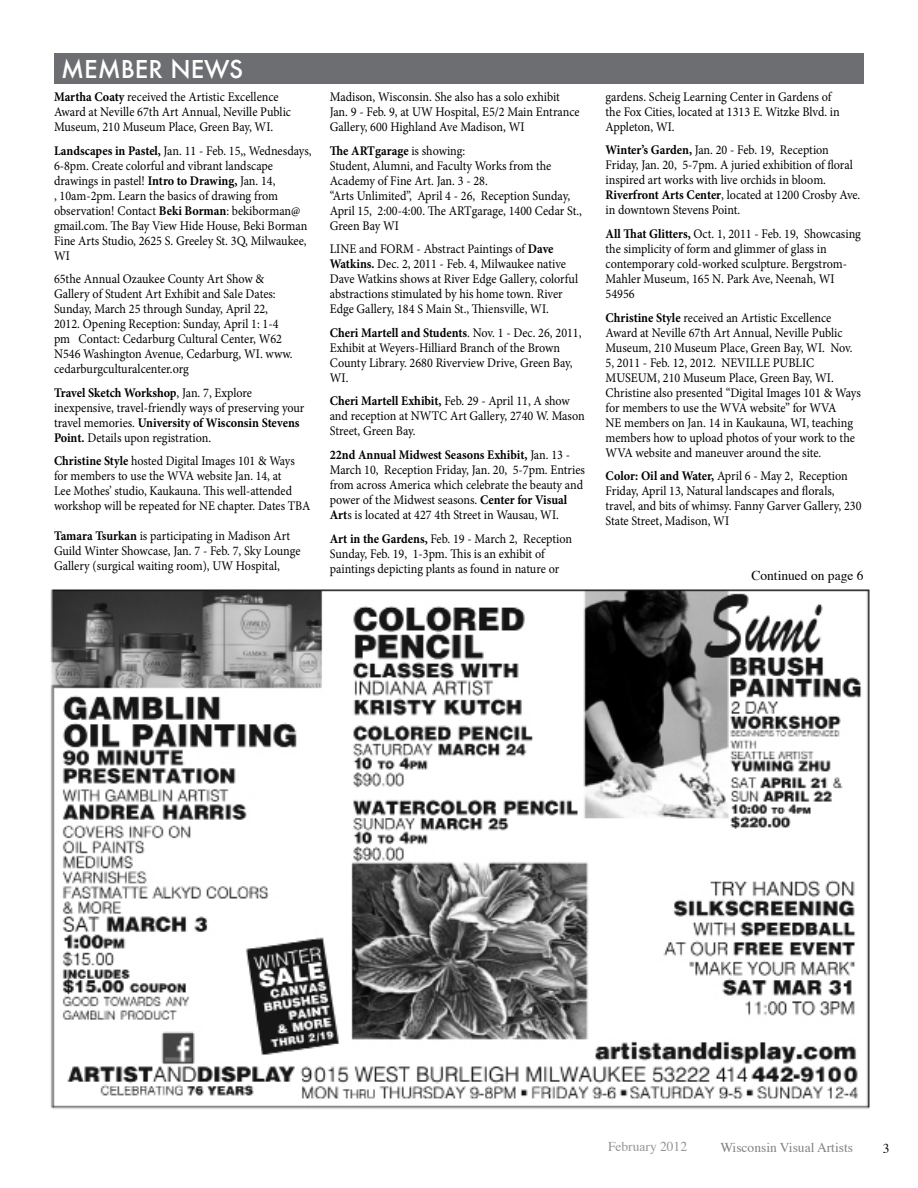
<style>
.page{position:relative;width:918px;height:1188px;background:#fff}
.page>*{position:absolute;margin:0;border:0;box-sizing:border-box;transform-origin:0 0}
.t1{font:500 24px "Futura";color:#fff}
.t2{font:13.5px "Times";color:#808285}
.t3{font:13.5px "Times";color:#000}
.t4{font:13.5px "Times";color:#939598}
.t5{font:13.2px/15px "Minion Pro";color:#000;scale:.92 1}
.t6{font:13.2px/15px "Minion Pro";color:#000;scale:.91 1}
.s1{font-weight:700}
</style>
<div class="page">
<div style="left:54px;top:53px;width:809px;height:31px;background:#6d6e71"></div>
<img style="left:50px;top:589px;width:820px;height:520px">
<h1 class="t1" style="left:61px;top:52px;width:184px">Member news</h1>
<p class="t5" style="left:54px;top:89px;width:259px"><span class="s1">Martha Coaty</span> received the Artistic Excellence<br>Award at Neville 67th Art Annual, Neville Public<br>Museum, 210 Museum Place, Green Bay, WI.</p>
<p class="t5" style="left:54px;top:143px;width:282px"><span class="s1">Landscapes in Pastel,</span> Jan. 11 - Feb. 15,, Wednesdays, 6-8pm. Create colorful and vibrant landscape drawings in pastel! <span class="s1">Intro to Drawing,</span> Jan. 14,<br>, 10am-2pm. Learn the basics of drawing from observation! Contact <span class="s1">Beki Borman</span>: bekiborman@ gmail.com. The Bay View Hide House, Beki Borman Fine Arts Studio, 2625 S. Greeley St. 3Q, Milwaukee, WI</p>
<p class="t5" style="left:54px;top:272px;width:261px">65the Annual Ozaukee County Art Show &amp; Gallery of Student Art Exhibit and Sale Dates:<br>Sunday, March 25 through Sunday, April 22, 2012. Opening Reception: Sunday, April 1: 1-4 pm Contact: Cedarburg Cultural Center, W62<br>N546 Washington Avenue, Cedarburg, WI. www. cedarburgculturalcenter.org</p>
<p class="t5" style="left:54px;top:385px;width:274px"><span class="s1">Travel Sketch Workshop</span>, Jan. 7, Explore inexpensive, travel-friendly ways of preserving your travel memories. <span class="s1">University of Wisconsin Stevens Point.</span> Details upon registration.</p>
<p class="t6" style="left:54px;top:454px;width:283px"><span class="s1">Christine Style</span> hosted Digital Images 101 &amp; Ways for members to use the WVA website Jan. 14, at<br>Lee Mothes’ studio, Kaukauna. This well-attended workshop will be repeated for NE chapter. Dates TBA</p>
<p class="t5" style="left:54px;top:529px;width:269px"><span class="s1">Tamara Tsurkan</span> is participating in Madison Art<br>Guild Winter Showcase, Jan. 7 - Feb. 7, Sky Lounge<br>Gallery (surgical waiting room), UW Hospital,</p>
<p class="t5" style="left:330px;top:89px;width:273px">Madison, Wisconsin. She also has a solo exhibit<br>Jan. 9 - Feb. 9, at UW Hospital, E5/2 Main Entrance<br>Gallery, 600 Highland Ave Madison, WI</p>
<p class="t5" style="left:330px;top:143px;width:276px"><span class="s1">The ARTgarage</span> is showing:<br>Student, Alumni, and Faculty Works from the Academy of Fine Art. Jan. 3 - 28.<br>“Arts Unlimited”, April 4 - 26, Reception Sunday, April 15, 2:00-4:00. The ARTgarage, 1400 Cedar St., Green Bay WI</p>
<p class="t5" style="left:330px;top:242px;width:271px">LINE and FORM - Abstract Paintings of <span class="s1">Dave Watkins.</span> Dec. 2, 2011 - Feb. 4, Milwaukee native Dave Watkins shows at River Edge Gallery, colorful abstractions stimulated by his home town. River Edge Gallery, 184 S Main St., Thiensville, WI.</p>
<p class="t5" style="left:330px;top:325px;width:275px"><span class="s1">Cheri Martell and Students</span>. Nov. 1 - Dec. 26, 2011, Exhibit at Weyers-Hilliard Branch of the Brown County Library. 2680 Riverview Drive, Green Bay, WI.</p>
<p class="t5" style="left:330px;top:394px;width:279px"><span class="s1">Cheri Martell Exhibit,</span> Feb. 29 - April 11, A show and reception at NWTC Art Gallery, 2740 W. Mason<br>Street, Green Bay.</p>
<p class="t5" style="left:330px;top:447px;width:279px"><span class="s1">22nd Annual Midwest Seasons Exhibit,</span> Jan. 13 - March 10, Reception Friday, Jan. 20, 5-7pm. Entries from across America which celebrate the beauty and power of the Midwest seasons. <span class="s1">Center for Visual Art</span>s is located at 427 4th Street in Wausau, WI.</p>
<p class="t5" style="left:330px;top:531px;width:265px"><span class="s1">Art in the Gardens,</span> Feb. 19 - March 2, Reception<br>Sunday, Feb. 19, 1-3pm. This is an exhibit of paintings depicting plants as found in nature or</p>
<p class="t5" style="left:606px;top:89px;width:256px">gardens. Scheig Learning Center in Gardens of the Fox Cities, located at 1313 E. Witzke Blvd. in<br>Appleton, WI.</p>
<p class="t5" style="left:606px;top:143px;width:278px"><span class="s1">Winter’s Garden,</span> Jan. 20 - Feb. 19, Reception Friday, Jan. 20, 5-7pm. A juried exhibition of floral inspired art works with live orchids in bloom.<br><span class="s1">Riverfront Arts Center</span>, located at 1200 Crosby Ave. in downtown Stevens Point.</p>
<p class="t5" style="left:606px;top:226px;width:279px"><span class="s1">All That Glitters,</span> Oct. 1, 2011 - Feb. 19, Showcasing the simplicity of form and glimmer of glass in contemporary cold-worked sculpture. Bergstrom-Mahler Museum, 165 N. Park Ave, Neenah, WI 54956</p>
<p class="t5" style="left:606px;top:310px;width:279px"><span class="s1">Christine Style</span> received an Artistic Excellence Award at Neville 67th Art Annual, Neville Public Museum, 210 Museum Place, Green Bay, WI. Nov.<br>5, 2011 - Feb. 12, 2012. NEVILLE PUBLIC MUSEUM, 210 Museum Place, Green Bay, WI.<br>Christine also presented “Digital Images 101 &amp; Ways for members to use the WVA website” for WVA<br>NE members on Jan. 14 in Kaukauna, WI, teaching members how to upload photos of your work to the WVA website and maneuver around the site.</p>
<p class="t5" style="left:606px;top:469px;width:280px"><span class="s1">Color: Oil and Water,</span> April 6 - May 2, Reception Friday, April 13, Natural landscapes and florals, travel, and bits of whimsy. Fanny Garver Gallery, 230<br>State Street, Madison, WI</p>
<p class="t3" style="left:751px;top:562px;width:114px">Continued on page 6</p>
<p class="t4" style="left:608px;top:1134px;width:81px">February 2012</p>
<p class="t2" style="left:639px;top:1135px;width:56px">May 2011</p>
<p class="t2" style="left:720px;top:1135px;width:134px">Wisconsin Visual Artists</p>
<p class="t3" style="left:883px;top:1136px;width:8px">3</p>
</div>
